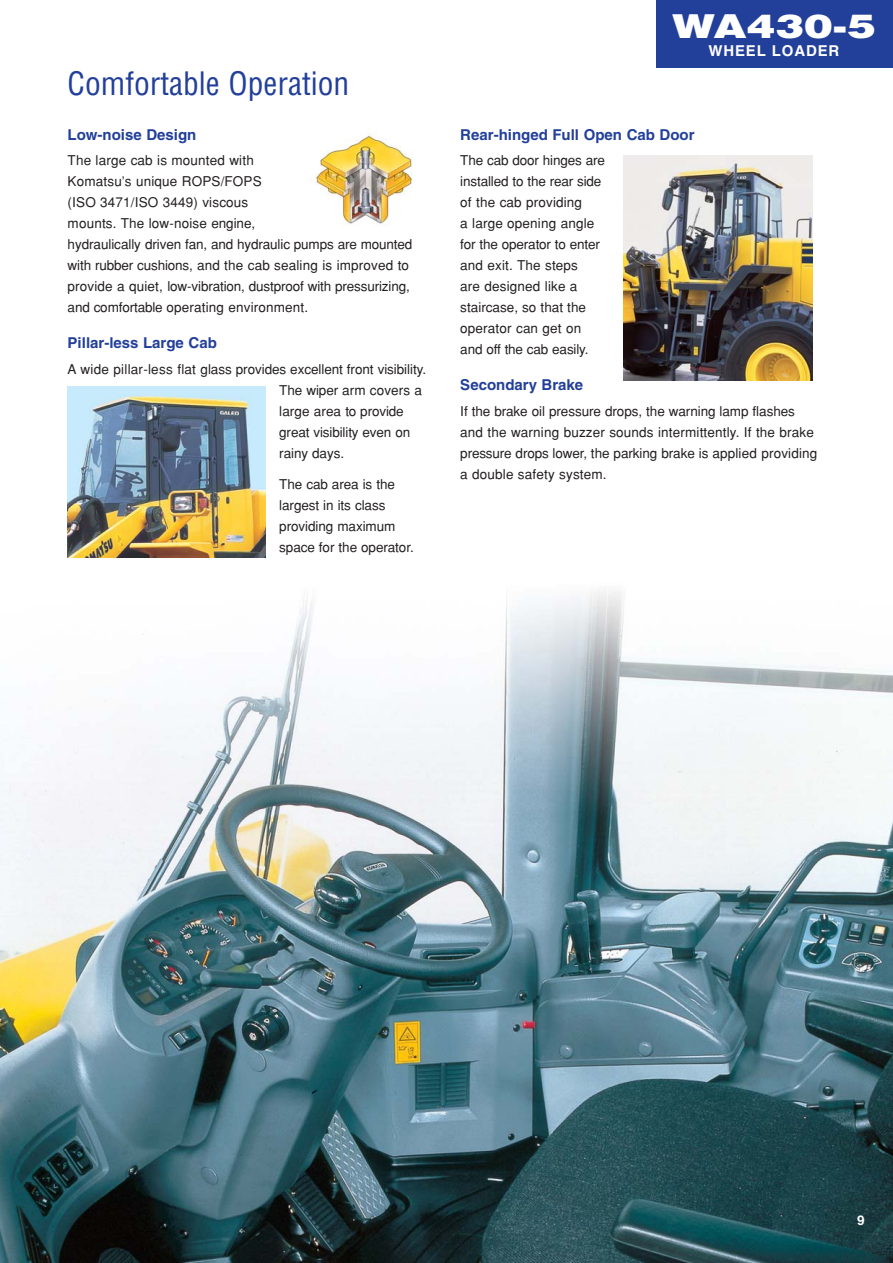
<style>
.page{position:relative;width:893px;height:1263px;background:#fff}
.page>*{position:absolute;margin:0;border:0;box-sizing:border-box;transform-origin:0 0}
.t1{font:900 33px "Helvetica";color:#fff;scale:1.3 1}
.t2{font:condensed 31.5px "Helvetica";color:#223f9a}
.t3{font:700 15px "Helvetica";color:#223f9a}
.t4{font:700 15px "Helvetica";letter-spacing:.055em;color:#fff}
.t5{font:13.5px/21px "Helvetica";letter-spacing:-.005em;color:#231f20}
.t6{font:700 13.5px "Helvetica";color:#fff}
</style>
<div class="page">
<img style="left:0;top:537px;width:892px;height:726px">
<div style="left:656px;top:0;width:236px;height:68px;background:#223f9a"></div>
<img style="left:315px;top:129px;width:97px;height:97px">
<img style="left:68px;top:386px;width:198px;height:171px">
<img style="left:623px;top:156px;width:189px;height:225px">
<h2 class="t2" style="left:68px;top:72px;width:283px">Comfortable Operation</h2>
<p class="t3" style="left:68px;top:129px;width:130px">Low-noise Design</p>
<p class="t5" style="left:68px;top:151px;width:346px">The large cab is mounted with<br>Komatsu’s unique ROPS/FOPS<br>(ISO 3471/ISO 3449) viscous<br>mounts. The low-noise engine,<br>hydraulically driven fan, and hydraulic pumps are mounted with rubber cushions, and the cab sealing is improved to provide a quiet, low-vibration, dustproof with pressurizing, and comfortable operating environment.</p>
<p class="t3" style="left:68px;top:337px;width:151px">Pillar-less Large Cab</p>
<p class="t5" style="left:279px;top:360px;width:148px;text-indent:-211px">A wide pillar-less flat glass provides excellent front visibility.<br>The wiper arm covers a large area to provide great visibility even on rainy days.</p>
<p class="t5" style="left:279px;top:475px;width:136px">The cab area is the largest in its class providing maximum space for the operator.</p>
<h1 class="t1" style="left:672px;top:14px;width:158px">WA430-5</h1>
<p class="t4" style="left:708px;top:45px;width:132px">WHEEL LOADER</p>
<p class="t3" style="left:460px;top:129px;width:236px">Rear-hinged Full Open Cab Door</p>
<p class="t5" style="left:460px;top:151px;width:146px">The cab door hinges are installed to the rear side of the cab providing<br>a large opening angle for the operator to enter and exit. The steps<br>are designed like a staircase, so that the operator can get on and off the cab easily.</p>
<p class="t3" style="left:460px;top:379px;width:124px">Secondary Brake</p>
<p class="t5" style="left:460px;top:402px;width:358px">If the brake oil pressure drops, the warning lamp flashes and the warning buzzer sounds intermittently. If the brake pressure drops lower, the parking brake is applied providing a double safety system.</p>
<p class="t6" style="left:857px;top:1215px;width:9px">9</p>
</div>
